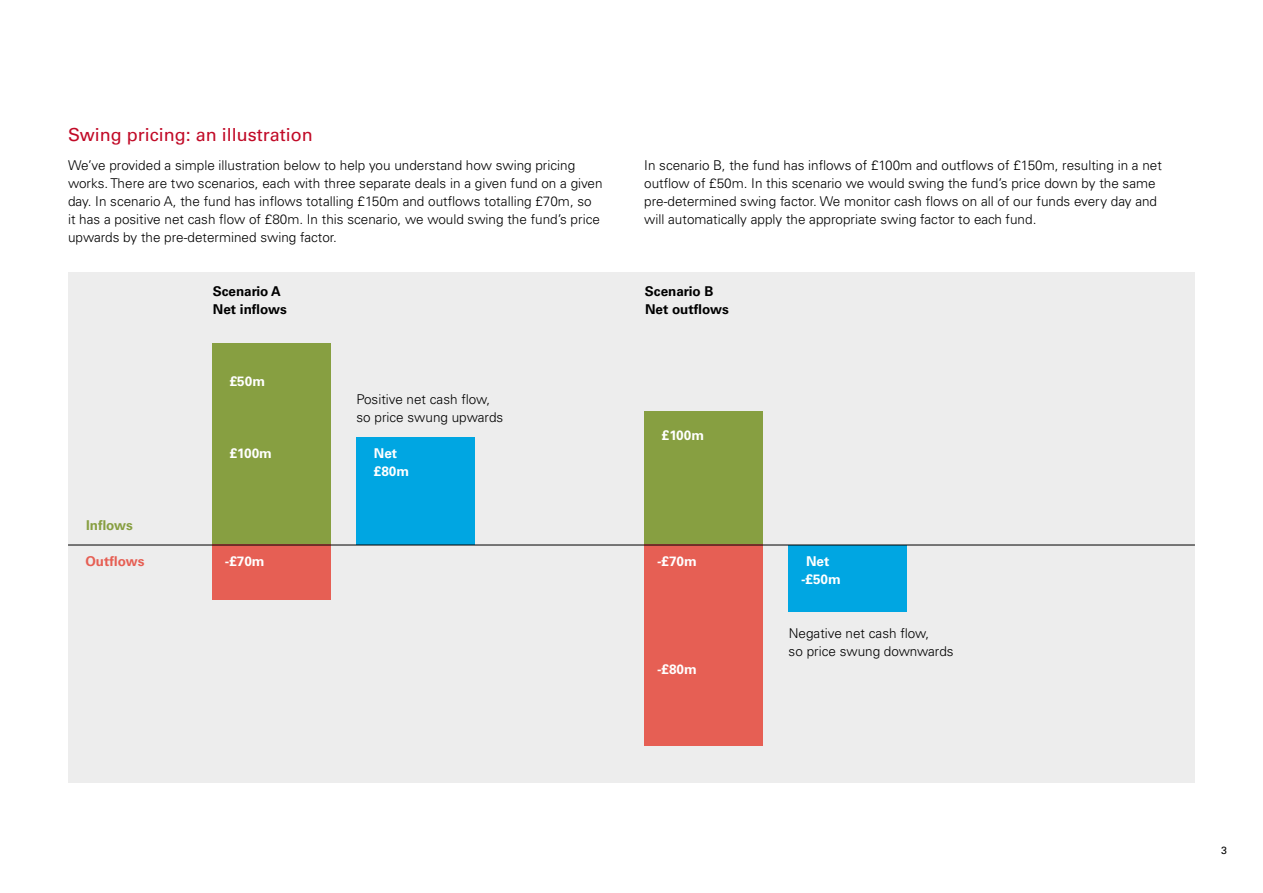
<style>
.page{position:relative;width:1263px;height:893px;background:#fff}
.page>*{position:absolute;margin:0;border:0;box-sizing:border-box;transform-origin:0 0}
.t1{font:18px "Univers LT";color:#c10a27}
.t2{font:300 13.5px/18px "Univers LT";color:#000}
.t3{font:700 13.5px/18px "Univers LT";color:#fff}
.t4{font:700 13.5px/18px "Univers LT";color:#000}
.t5{font:700 13.5px "Univers LT";color:#e65f54}
.t6{font:700 13.5px "Univers LT";color:#879f41}
.t7{font:10.5px "Univers LT";color:#000}
</style>
<div class="page">
<div style="left:68px;top:272px;width:1127px;height:510px;background:#ededed"></div>
<div style="left:212px;top:344px;width:119px;height:201px;background:#879f41"></div>
<div style="left:644px;top:411px;width:119px;height:134px;background:#879f41"></div>
<div style="left:212px;top:545px;width:119px;height:55px;background:#e65f54"></div>
<div style="left:644px;top:545px;width:119px;height:201px;background:#e65f54"></div>
<div style="left:356px;top:438px;width:119px;height:107px;background:#00a6e2"></div>
<div style="left:788px;top:545px;width:119px;height:67px;background:#00a6e2"></div>
<hr style="left:68px;top:545px;width:1127px;height:1px;background:#000">
<h1 class="t1" style="left:68px;top:124px;width:246px">Swing pricing: an illustration</h1>
<p class="t2" style="left:68px;top:157px;width:536px">We’ve provided a simple illustration below to help you understand how swing pricing works. There are two scenarios, each with three separate deals in a given fund on a given day. In scenario A, the fund has inflows totalling £150m and outflows totalling £70m, so<br>it has a positive net cash flow of £80m. In this scenario, we would swing the fund’s price upwards by the pre-determined swing factor.</p>
<p class="t2" style="left:644px;top:157px;width:519px">In scenario B, the fund has inflows of £100m and outflows of £150m, resulting in a net outflow of £50m. In this scenario we would swing the fund’s price down by the same pre-determined swing factor. We monitor cash flows on all of our funds every day and will automatically apply the appropriate swing factor to each fund.</p>
<p class="t4" style="left:213px;top:283px;width:76px">Scenario A<br>Net inflows</p>
<p class="t4" style="left:645px;top:283px;width:85px">Scenario B<br>Net outflows</p>
<p class="t6" style="left:86px;top:518px;width:48px">Inflows</p>
<p class="t5" style="left:85px;top:554px;width:60px">Outflows</p>
<p class="t3" style="left:230px;top:373px;width:37px">£50m</p>
<p class="t3" style="left:230px;top:445px;width:44px">£100m</p>
<p class="t2" style="left:356px;top:391px;width:148px">Positive net cash flow, so price swung upwards</p>
<p class="t3" style="left:374px;top:445px;width:37px">Net £80m</p>
<p class="t3" style="left:662px;top:427px;width:44px">£100m</p>
<p class="t3" style="left:225px;top:553px;width:41px">-£70m</p>
<p class="t3" style="left:657px;top:553px;width:41px">-£70m</p>
<p class="t3" style="left:657px;top:661px;width:41px">-£80m</p>
<p class="t3" style="left:801px;top:553px;width:41px;text-align:center">Net -£50m</p>
<p class="t2" style="left:789px;top:625px;width:166px">Negative net cash flow,<br>so price swung downwards</p>
<p class="t7" style="left:1221px;top:844px;width:7px">3</p>
</div>
